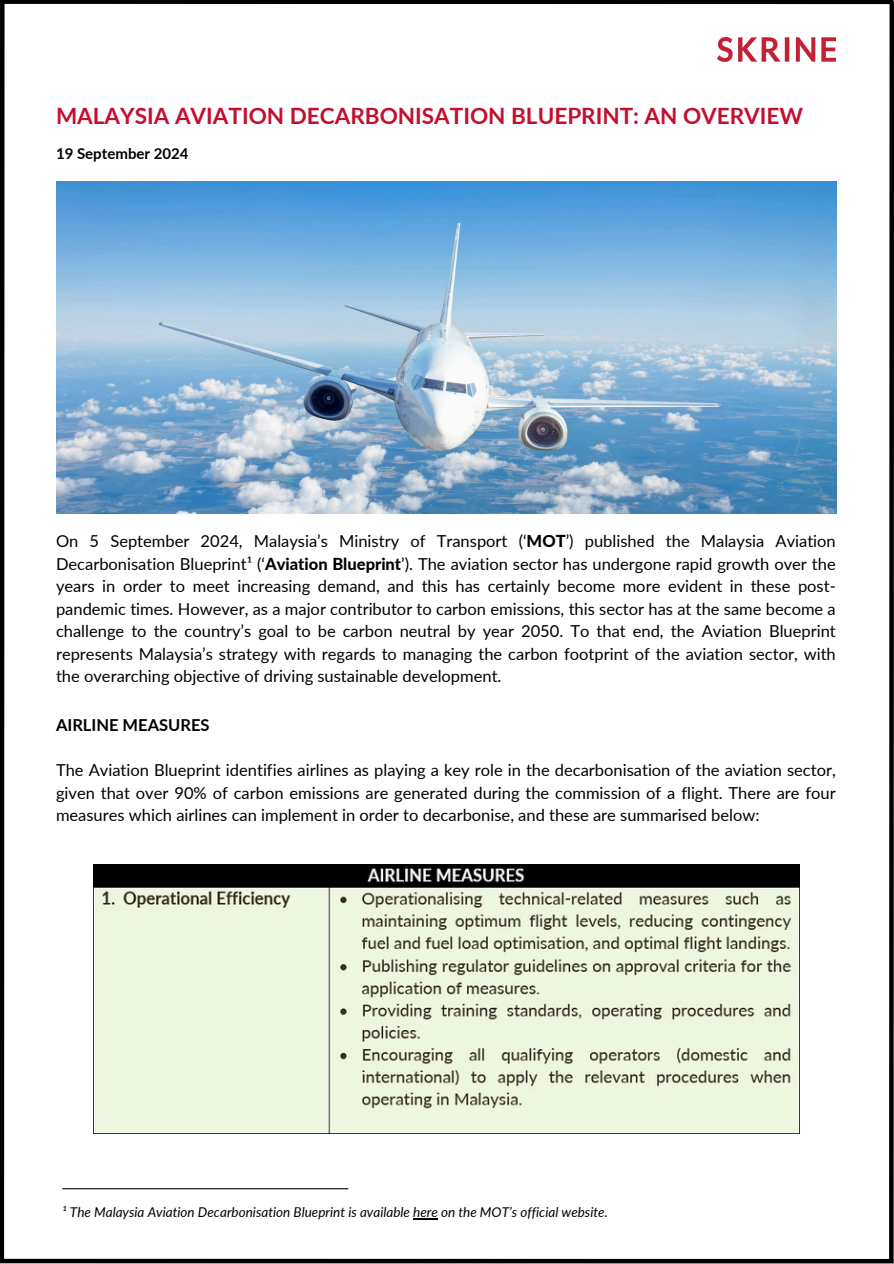
<style>
.page{position:relative;width:894px;height:1264px;background:#fff}
.page>*{position:absolute;margin:0;border:0;box-sizing:border-box;transform-origin:0 0}
.t1{font:700 22.5px "Lato";color:#c30e2e}
.t2{font:16.5px/22.5px "Lato";color:#000;text-align:justify}
.t3{font:700 16.5px "Lato";color:#000}
.t4{font:700 15px "Lato";color:#000}
.t5{font:italic 13.5px "Lato";color:#000}
.s1{font-weight:800}
</style>
<div class="page">
<img style="left:717px;top:38px;width:118px;height:23px">
<hr style="left:0;top:0;width:893px;height:4px;background:#000">
<svg style="left:886px;top:4px;width:7px;height:1254px"></svg>
<div style="left:0;top:0;width:5px;height:1259px;background:#000"></div>
<div style="left:0;top:1258px;width:893px;height:5px;background:#000"></div>
<hr style="left:413px;top:1217px;width:25px;height:2px;background:#000">
<hr style="left:62px;top:1188px;width:286px;height:1px;background:#000">
<img style="left:93px;top:864px;width:705px;height:269px">
<img style="left:56px;top:182px;width:780px;height:332px">
<h4 class="t1" style="left:56px;top:102px;width:748px">MALAYSIA AVIATION DECARBONISATION BLUEPRINT: AN OVERVIEW</h4>
<p class="t4" style="left:56px;top:144px;width:134px">19 September 2024</p>
<p class="t2" style="left:56px;top:529px;width:781px">On 5 September 2024, Malaysia’s Ministry of Transport (‘<span class="s1">MOT</span>’) published the Malaysia Aviation Decarbonisation Blueprint¹ (‘<span class="s1">Aviation Blueprint</span>’). The aviation sector has undergone rapid growth over the years in order to meet increasing demand, and this has certainly become more evident in these post&shy;pandemic times. However, as a major contributor to carbon emissions, this sector has at the same become a challenge to the country’s goal to be carbon neutral by year 2050. To that end, the Aviation Blueprint represents Malaysia’s strategy with regards to managing the carbon footprint of the aviation sector, with the overarching objective of driving sustainable development.</p>
<p class="t3" style="left:56px;top:714px;width:155px">AIRLINE MEASURES</p>
<p class="t2" style="left:56px;top:758px;width:781px">The Aviation Blueprint identifies airlines as playing a key role in the decarbonisation of the aviation sector, given that over 90% of carbon emissions are generated during the commission of a flight. There are four measures which airlines can implement in order to decarbonise, and these are summarised below:</p>
<h1 class="t5" style="left:62px;top:1203px;width:547px">¹ The Malaysia Aviation Decarbonisation Blueprint is available here on the MOT’s official website.</h1>
</div>
